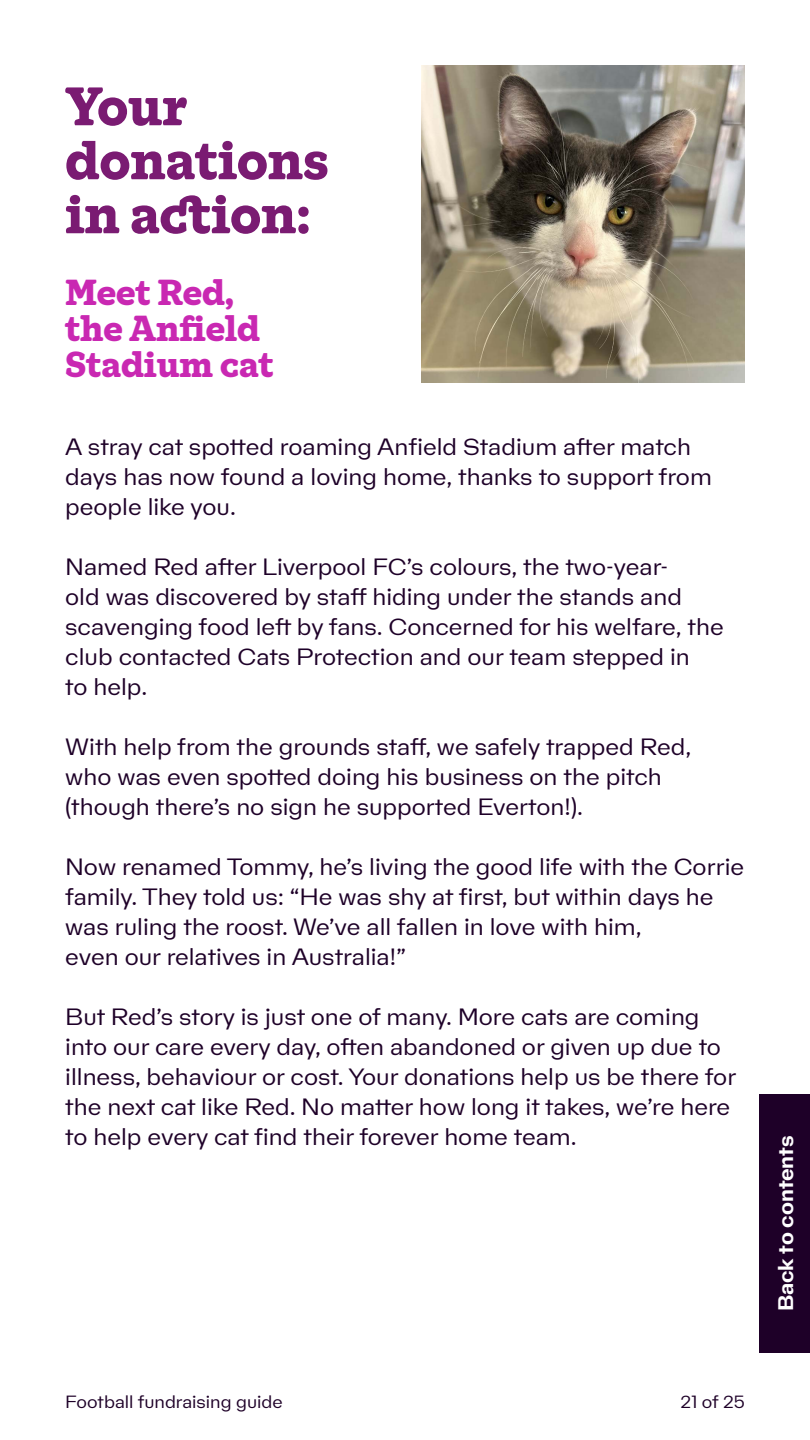
<style>
.page{position:relative;width:810px;height:1440px;background:#fff}
.page>*{position:absolute;margin:0;border:0;box-sizing:border-box;transform-origin:0 0}
.t1{font:54px/54px "Cats Headline";color:#7a1b72}
.t2{font:36px/36px "Cats Headline";color:#c928b2}
.t3{font:300 24px/30px "Na N Metrify C Std";color:#1e0028}
.t4{font:21px "Na N Metrify C Std Bld";letter-spacing:-.005em;color:#fff}
.t5{font:300 18px "Na N Metrify C Std";color:#1e0028}
</style>
<div class="page">
<img style="left:421px;top:65px;width:324px;height:317px">
<div style="left:760px;top:1094px;width:50px;height:259px;background:#1e0028"></div>
<h1 class="t1" style="left:65px;top:75px;width:265px">Your donations in action:</h1>
<h2 class="t2" style="left:65px;top:272px;width:210px">Meet Red, the Anfield<br>Stadium cat</h2>
<p class="t3" style="left:65px;top:432px;width:648px">A stray cat spotted roaming Anfield Stadium after match days has now found a loving home, thanks to support from people like you.</p>
<p class="t3" style="left:65px;top:552px;width:660px">Named Red after Liverpool FC’s colours, the two-year-<br>old was discovered by staff hiding under the stands and scavenging food left by fans. Concerned for his welfare, the club contacted Cats Protection and our team stepped in<br>to help.</p>
<p class="t3" style="left:65px;top:732px;width:628px">With help from the grounds staff, we safely trapped Red, who was even spotted doing his business on the pitch (though there’s no sign he supported Everton!).</p>
<p class="t3" style="left:65px;top:852px;width:680px">Now renamed Tommy, he’s living the good life with the Corrie family. They told us: “He was shy at first, but within days he was ruling the roost. We’ve all fallen in love with him,<br>even our relatives in Australia!”</p>
<p class="t3" style="left:65px;top:1002px;width:673px">But Red’s story is just one of many. More cats are coming into our care every day, often abandoned or given up due to illness, behaviour or cost. Your donations help us be there for the next cat like Red. No matter how long it takes, we’re here to help every cat find their forever home team.</p>
<p class="t5" style="left:65px;top:1388px;width:219px">Football fundraising guide</p>
<p class="t5" style="left:681px;top:1388px;width:66px">21 of 25</p>
<p class="t4" style="left:769px;top:1311px;width:177px;rotate:-90deg">Back to contents</p>
</div>
